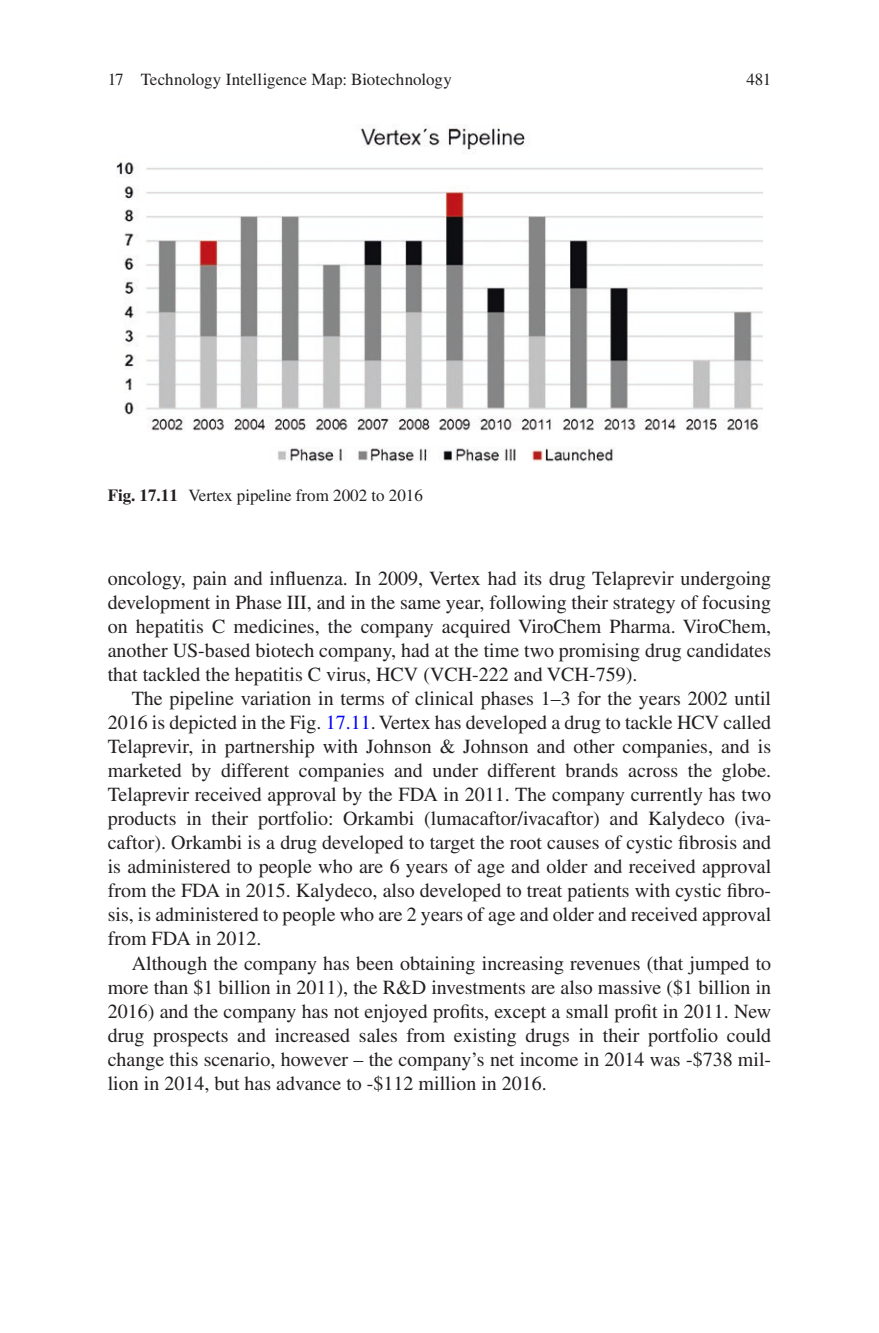
<style>
.page{position:relative;width:879px;height:1333px;background:#fff}
.page>*{position:absolute;margin:0;border:0;box-sizing:border-box;transform-origin:0 0}
.Text{font:20px/24px "Times LT Std";color:#231f20;text-align:justify}
.Text_flush{font:20px/24px "Times LT Std";color:#231f20;text-align:justify}
.t1{font:17px "Times LT Std";color:#231f20}
.s1{font-weight:700}
.s2{color:#0000fa}
</style>
<div class="page">
<img style="left:116px;top:124px;width:647px;height:338px">
<p class="t1" style="left:108px;top:70px;width:346px">17 Technology Intelligence Map: Biotechnology</p>
<p class="t1" style="left:108px;top:486px;width:317px"><span class="s1">Fig. 17.11</span> Vertex pipeline from 2002 to 2016</p>
<p class="t1" style="left:746px;top:70px;width:26px">481</p>
<p class="Text_flush" style="left:108px;top:566px;width:665px">oncology, pain and influenza. In 2009, Vertex had its drug Telaprevir undergoing development in Phase III, and in the same year, following their strategy of focusing on hepatitis C medicines, the company acquired ViroChem Pharma. ViroChem, another US-based biotech company, had at the time two promising drug candidates that tackled the hepatitis C virus, HCV (VCH-222 and VCH-759).</p>
<p class="Text" style="left:108px;top:686px;width:665px;text-indent:24px">The pipeline variation in terms of clinical phases 1–3 for the years 2002 until 2016 is depicted in the Fig. <span class="s2">17.11</span>. Vertex has developed a drug to tackle HCV called Telaprevir, in partnership with Johnson &amp; Johnson and other companies, and is marketed by different companies and under different brands across the globe.<br>Telaprevir received approval by the FDA in 2011. The company currently has two products in their portfolio: Orkambi (lumacaftor/ivacaftor) and Kalydeco (iva&shy;caftor). Orkambi is a drug developed to target the root causes of cystic fibrosis and is administered to people who are 6 years of age and older and received approval from the FDA in 2015. Kalydeco, also developed to treat patients with cystic fibro&shy;sis, is administered to people who are 2 years of age and older and received approval from FDA in 2012.</p>
<p class="Text" style="left:108px;top:950px;width:665px;text-indent:24px">Although the company has been obtaining increasing revenues (that jumped to more than $1 billion in 2011), the R&amp;D investments are also massive ($1 billion in 2016) and the company has not enjoyed profits, except a small profit in 2011. New drug prospects and increased sales from existing drugs in their portfolio could change this scenario, however – the company’s net income in 2014 was -$738 mil&shy;lion in 2014, but has advance to -$112 million in 2016.</p>
</div>
